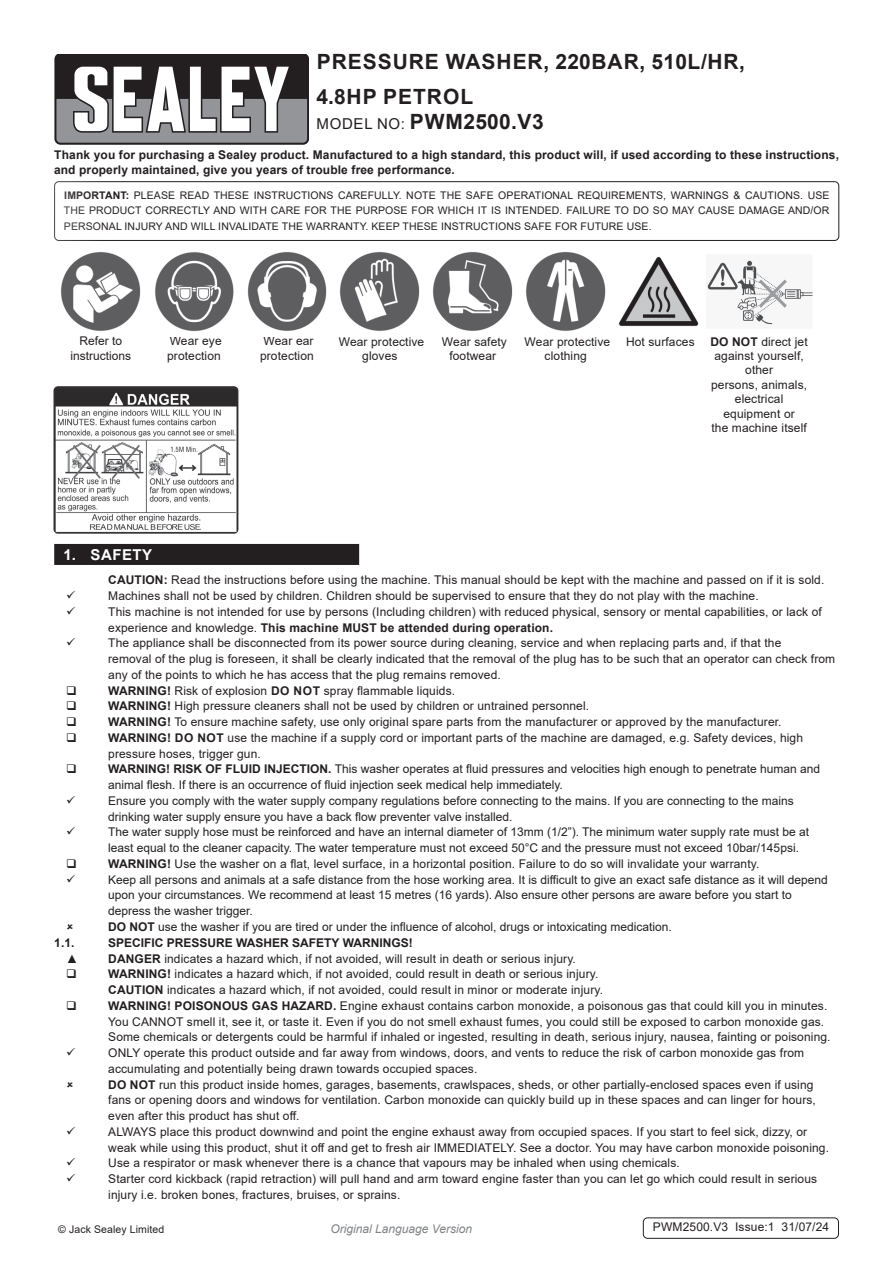
<style>
.page{position:relative;width:893px;height:1263px;background:#fff}
.page>*{position:absolute;margin:0;border:0;box-sizing:border-box;transform-origin:0 0}
.Product_Description{font:700 21px "Arial";letter-spacing:.045em;color:#231f20}
.Instructions_Model_No{font:700 21px "Arial";letter-spacing:.03em;color:#231f20}
.t1{font:700 15px "Arial";letter-spacing:.035em;color:#fff}
.Body{font:12px/15.8px "Arial";letter-spacing:.01em;color:#231f20}
.Body-2{font:700 12px/15.8px "Arial";letter-spacing:.01em;color:#231f20}
.Body__Footer{font:12px "Arial";letter-spacing:.01em;color:#231f20}
.t2{font:italic 12px "Arial";color:#808285}
.Body__Justified__7pt{font:10.5px/15.8px "Arial";letter-spacing:.01em;color:#231f20;text-align:justify}
.s1{font-weight:400;font-size:15px}
.s2{font-weight:700}
</style>
<div class="page">
<svg style="left:54px;top:54px;width:255px;height:90px"></svg>
<div style="left:54px;top:181px;width:785px;height:60px;border:1px solid #231f20;border-radius:4px"></div>
<div style="left:54px;top:544px;width:305px;height:21px;background:#231f20"></div>
<div style="left:643px;top:1217px;width:196px;height:22px;border:1px solid #231f20;border-radius:4px"></div>
<img style="left:61px;top:252px;width:80px;height:79px">
<img style="left:618px;top:256px;width:81px;height:71px">
<img style="left:155px;top:252px;width:79px;height:79px">
<img style="left:247px;top:252px;width:80px;height:79px">
<img style="left:340px;top:252px;width:80px;height:79px">
<img style="left:707px;top:260px;width:106px;height:65px">
<img style="left:433px;top:252px;width:80px;height:79px">
<img style="left:526px;top:252px;width:80px;height:79px">
<img style="left:53px;top:386px;width:186px;height:148px">
<p class="Product_Description" style="left:317px;top:47px;width:430px">PRESSURE WASHER, 220BAR, 510L/HR,</p>
<p class="Product_Description" style="left:316px;top:81px;width:158px">4.8HP PETROL</p>
<p class="Instructions_Model_No" style="left:317px;top:107px;width:229px"><span class="s1">MODEL NO:</span> PWM2500.V3</p>
<p class="Body-2" style="left:54px;top:147px;width:786px">Thank you for purchasing a Sealey product. Manufactured to a high standard, this product will, if used according to these instructions, and properly maintained, give you years of trouble free performance.</p>
<p class="Body__Justified__7pt" style="left:64px;top:187px;width:767px"><span class="s2">IMPORTANT:</span> PLEASE READ THESE INSTRUCTIONS CAREFULLY. NOTE THE SAFE OPERATIONAL REQUIREMENTS, WARNINGS &amp; CAUTIONS. USE THE PRODUCT CORRECTLY AND WITH CARE FOR THE PURPOSE FOR WHICH IT IS INTENDED. FAILURE TO DO SO MAY CAUSE DAMAGE AND/OR PERSONAL INJURY AND WILL INVALIDATE THE WARRANTY. KEEP THESE INSTRUCTIONS SAFE FOR FUTURE USE.</p>
<p class="Body" style="left:70px;top:334px;width:62px;line-height:14.4px;text-align:center">Refer to instructions</p>
<p class="Body" style="left:170px;top:333px;width:53px">Wear eye</p>
<p class="Body" style="left:626px;top:333px;width:70px">Hot surfaces</p>
<p class="Body" style="left:260px;top:334px;width:55px;line-height:14.4px">Wear ear protection</p>
<p class="Body" style="left:339px;top:334px;width:87px;line-height:14.4px;text-align:center">Wear protective gloves</p>
<p class="Body" style="left:442px;top:334px;width:67px;line-height:14.4px;text-align:center">Wear safety footwear</p>
<p class="Body" style="left:525px;top:334px;width:87px;line-height:14.4px;text-align:center">Wear protective clothing</p>
<p class="Body" style="left:710px;top:334px;width:99px;line-height:14.4px;text-align:center"><span class="s2">DO NOT</span> direct jet against yourself, other<br>persons, animals, electrical equipment or<br>the machine itself</p>
<p class="Body" style="left:167px;top:348px;width:55px">protection</p>
<p class="t1" style="left:63px;top:544px;width:90px">1. SAFETY</p>
<p class="Body" style="left:108px;top:572px;width:718px"><span class="s2">CAUTION:</span> Read the instructions before using the machine. This manual should be kept with the machine and passed on if it is sold.</p>
<p class="Body" style="left:108px;top:588px;width:652px">Machines shall not be used by children. Children should be supervised to ensure that they do not play with the machine.</p>
<p class="Body" style="left:108px;top:604px;width:715px">This machine is not intended for use by persons (Including children) with reduced physical, sensory or mental capabilities, or lack of experience and knowledge. <span class="s2">This machine MUST be attended during operation.</span></p>
<p class="Body" style="left:108px;top:635px;width:728px">The appliance shall be disconnected from its power source during cleaning, service and when replacing parts and, if that the<br>removal of the plug is foreseen, it shall be clearly indicated that the removal of the plug has to be such that an operator can check from any of the points to which he has access that the plug remains removed.</p>
<p class="Body" style="left:108px;top:682px;width:348px"><span class="s2">WARNING!</span> Risk of explosion <span class="s2">DO NOT</span> spray flammable liquids.</p>
<p class="Body" style="left:108px;top:698px;width:482px"><span class="s2">WARNING!</span> High pressure cleaners shall not be used by children or untrained personnel.</p>
<p class="Body" style="left:108px;top:714px;width:675px"><span class="s2">WARNING!</span> To ensure machine safety, use only original spare parts from the manufacturer or approved by the manufacturer.</p>
<p class="Body" style="left:108px;top:730px;width:696px"><span class="s2">WARNING! DO NOT</span> use the machine if a supply cord or important parts of the machine are damaged, e.g. Safety devices, high pressure hoses, trigger gun.</p>
<p class="Body" style="left:108px;top:761px;width:714px"><span class="s2">WARNING! RISK OF FLUID INJECTION.</span> This washer operates at fluid pressures and velocities high enough to penetrate human and animal flesh. If there is an occurrence of fluid injection seek medical help immediately.</p>
<p class="Body" style="left:108px;top:793px;width:687px">Ensure you comply with the water supply company regulations before connecting to the mains. If you are connecting to the mains drinking water supply ensure you have a back flow preventer valve installed.</p>
<p class="Body" style="left:108px;top:824px;width:702px">The water supply hose must be reinforced and have an internal diameter of 13mm (1/2”). The minimum water supply rate must be at least equal to the cleaner capacity. The water temperature must not exceed 50°C and the pressure must not exceed 10bar/145psi.</p>
<p class="Body" style="left:108px;top:856px;width:653px"><span class="s2">WARNING!</span> Use the washer on a flat, level surface, in a horizontal position. Failure to do so will invalidate your warranty.</p>
<p class="Body" style="left:108px;top:871px;width:721px">Keep all persons and animals at a safe distance from the hose working area. It is difficult to give an exact safe distance as it will depend upon your circumstances. We recommend at least 15 metres (16 yards). Also ensure other persons are aware before you start to depress the washer trigger.</p>
<p class="Body" style="left:108px;top:919px;width:565px"><span class="s2">DO NOT</span> use the washer if you are tired or under the influence of alcohol, drugs or intoxicating medication.</p>
<p class="Body-2" style="left:54px;top:935px;width:22px">1.1.</p>
<p class="Body-2" style="left:108px;top:935px;width:306px">SPECIFIC PRESSURE WASHER SAFETY WARNINGS!</p>
<p class="Body" style="left:66px;top:950px;width:13px">▲</p>
<p class="Body" style="left:108px;top:950px;width:469px"><span class="s2">DANGER</span> indicates a hazard which, if not avoided, will result in death or serious injury.</p>
<p class="Body" style="left:108px;top:966px;width:492px"><span class="s2">WARNING!</span> indicates a hazard which, if not avoided, could result in death or serious injury.</p>
<p class="Body" style="left:108px;top:982px;width:496px"><span class="s2">CAUTION</span> indicates a hazard which, if not avoided, could result in minor or moderate injury.</p>
<p class="Body" style="left:108px;top:997px;width:721px"><span class="s2">WARNING! POISONOUS GAS HAZARD.</span> Engine exhaust contains carbon monoxide, a poisonous gas that could kill you in minutes.<br>You CANNOT smell it, see it, or taste it. Even if you do not smell exhaust fumes, you could still be exposed to carbon monoxide gas.</p>
<p class="Body" style="left:108px;top:1029px;width:724px">Some chemicals or detergents could be harmful if inhaled or ingested, resulting in death, serious injury, nausea, fainting or poisoning.</p>
<p class="Body" style="left:108px;top:1045px;width:697px">ONLY operate this product outside and far away from windows, doors, and vents to reduce the risk of carbon monoxide gas from accumulating and potentially being drawn towards occupied spaces.</p>
<p class="Body" style="left:108px;top:1076px;width:709px"><span class="s2">DO NOT</span> run this product inside homes, garages, basements, crawlspaces, sheds, or other partially-enclosed spaces even if using fans or opening doors and windows for ventilation. Carbon monoxide can quickly build up in these spaces and can linger for hours, even after this product has shut off.</p>
<p class="Body" style="left:108px;top:1123px;width:722px">ALWAYS place this product downwind and point the engine exhaust away from occupied spaces. If you start to feel sick, dizzy, or weak while using this product, shut it off and get to fresh air IMMEDIATELY. See a doctor. You may have carbon monoxide poisoning.</p>
<p class="Body" style="left:108px;top:1155px;width:573px">Use a respirator or mask whenever there is a chance that vapours may be inhaled when using chemicals.</p>
<p class="Body" style="left:108px;top:1171px;width:710px">Starter cord kickback (rapid retraction) will pull hand and arm toward engine faster than you can let go which could result in serious injury i.e. broken bones, fractures, bruises, or sprains.</p>
<p class="Body__Justified__7pt" style="left:58px;top:1221px;width:108px">© Jack Sealey Limited</p>
<p class="t2" style="left:330px;top:1220px;width:143px">Original Language Version</p>
<p class="Body__Footer" style="left:653px;top:1219px;width:178px">PWM2500.V3 Issue:1 31/07/24</p>
</div>
